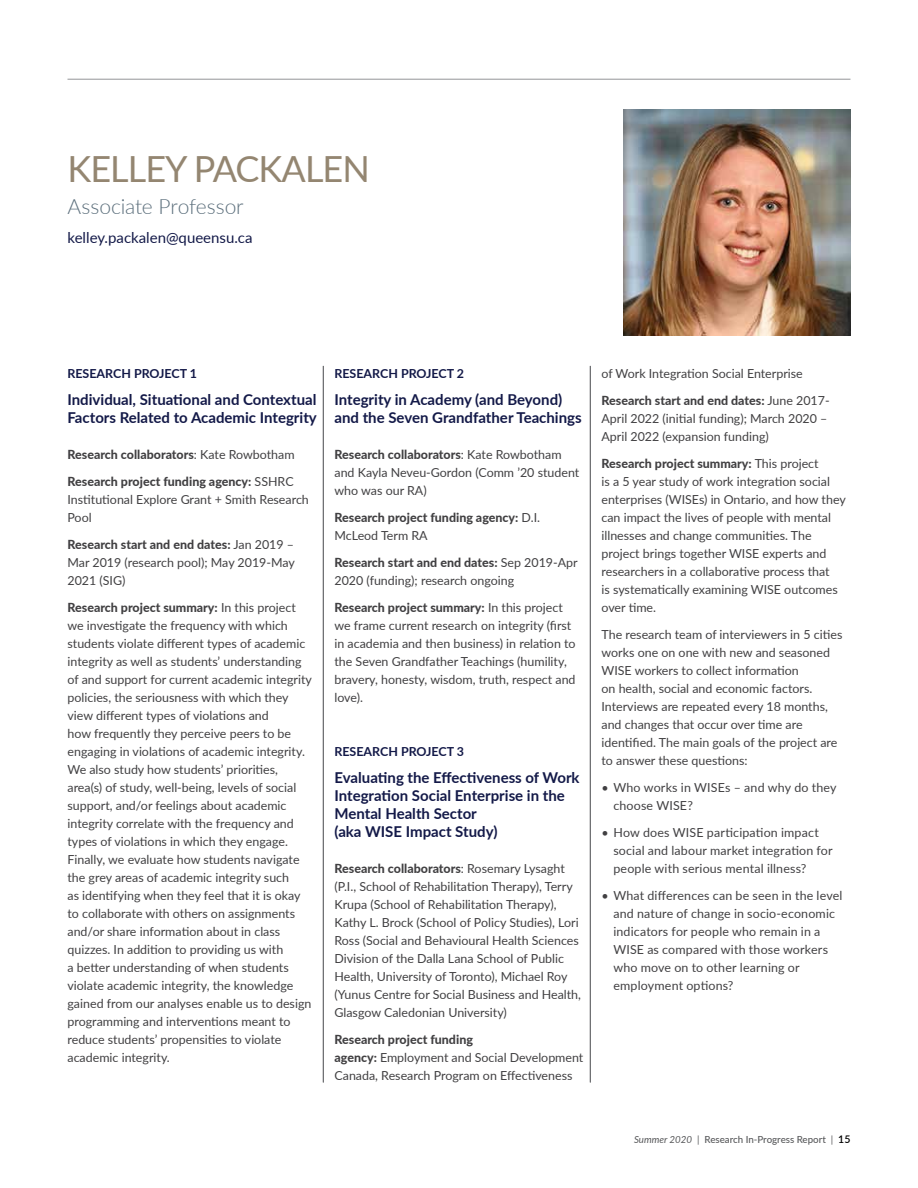
<style>
.page{position:relative;width:918px;height:1188px;background:#fff}
.page>*{position:absolute;margin:0;border:0;box-sizing:border-box;transform-origin:0 0}
.t1{font:36px "Lato";letter-spacing:-.025em;color:#948671}
.t2{font:300 21px "Lato";letter-spacing:-.005em;color:#5c6f7c}
.t3{font:700 15px/18px "Lato";color:#131948}
.t4{font:15px "Lato";color:#131948}
.t5{font:12.45px/18px "Lato";color:#414042}
.t6{font:800 12.45px/27px "Lato";color:#414042}
.t7{font:700 12.45px "Lato";color:#131948}
.t8{font:500 9.75px "Lato";color:#58595b}
.s1{font-weight:400}
.s2{font-weight:800}
.s3{font-weight:400;font-style:italic}
.s4{font-weight:600;font-size:10.5px;color:#000}
</style>
<div class="page">
<hr style="left:68px;top:79px;width:783px;height:1px;background:#939598">
<hr style="left:323px;top:366px;width:1px;height:716px;background:#6d6e71">
<hr style="left:590px;top:366px;width:1px;height:716px;background:#6d6e71">
<img style="left:624px;top:109px;width:226px;height:227px">
<h1 class="t1" style="left:68px;top:143px;width:304px">KELLEY PACKALEN</h1>
<h2 class="t2" style="left:68px;top:192px;width:178px">Associate Professor</h2>
<p class="t4" style="left:68px;top:227px;width:187px">kelley.packalen@queensu.ca</p>
<p class="t7" style="left:68px;top:364px;width:131px">RESEARCH PROJECT 1</p>
<p class="t3" style="left:68px;top:390px;width:251px">Individual, Situational and Contextual<br>Factors Related to Academic Integrity</p>
<p class="t6" style="left:68px;top:440px;width:229px">Research collaborators<span class="s1">: Kate Rowbotham<br></span>Research project funding agency: <span class="s1">SSHRC</span></p>
<p class="t5" style="left:68px;top:490px;width:243px">Institutional Explore Grant + Smith Research<br>Pool</p>
<p class="t5" style="left:68px;top:535px;width:229px;text-align:justify"><span class="s2">Research start and end dates:</span> Jan 2019 – Mar 2019 (research pool); May 2019-May 2021 (SIG)</p>
<p class="t5" style="left:68px;top:598px;width:246px"><span class="s2">Research project summary:</span> In this project we investigate the frequency with which students violate different types of academic integrity as well as students’ understanding of and support for current academic integrity policies, the seriousness with which they view different types of violations and<br>how frequently they perceive peers to be engaging in violations of academic integrity.<br>We also study how students’ priorities, area(s) of study, well-being, levels of social support, and/or feelings about academic integrity correlate with the frequency and types of violations in which they engage.<br>Finally, we evaluate how students navigate the grey areas of academic integrity such<br>as identifying when they feel that it is okay to collaborate with others on assignments and/or share information about in class quizzes. In addition to providing us with<br>a better understanding of when students violate academic integrity, the knowledge gained from our analyses enable us to design programming and interventions meant to reduce students’ propensities to violate academic integrity.</p>
<p class="t7" style="left:334px;top:364px;width:131px">RESEARCH PROJECT 2</p>
<p class="t3" style="left:334px;top:390px;width:249px">Integrity in Academy (and Beyond) and the Seven Grandfather Teachings</p>
<p class="t5" style="left:334px;top:445px;width:246px"><span class="s2">Research collaborators</span>: Kate Rowbotham and Kayla Neveu-Gordon (Comm ’20 student who was our RA)</p>
<p class="t6" style="left:334px;top:508px;width:207px;line-height:18px">Research project funding agency: <span class="s1">D.I.<br>McLeod Term RA</span></p>
<p class="t5" style="left:334px;top:553px;width:245px"><span class="s2">Research start and end dates:</span> Sep 2019-Apr<br>2020 (funding); research ongoing</p>
<p class="t5" style="left:334px;top:598px;width:243px"><span class="s2">Research project summary:</span> In this project we frame current research on integrity (first in academia and then business) in relation to the Seven Grandfather Teachings (humility, bravery, honesty, wisdom, truth, respect and love).</p>
<p class="t7" style="left:334px;top:742px;width:131px">RESEARCH PROJECT 3</p>
<p class="t3" style="left:334px;top:768px;width:247px">Evaluating the Effectiveness of Work<br>Integration Social Enterprise in the<br>Mental Health Sector<br>(aka WISE Impact Study)</p>
<p class="t5" style="left:334px;top:859px;width:248px"><span class="s2">Research collaborators</span>: Rosemary Lysaght (P.I., School of Rehabilitation Therapy), Terry Krupa (School of Rehabilitation Therapy), Kathy L. Brock (School of Policy Studies), Lori Ross (Social and Behavioural Health Sciences Division of the Dalla Lana School of Public Health, University of Toronto), Michael Roy (Yunus Centre for Social Business and Health, Glasgow Caledonian University)</p>
<p class="t5" style="left:334px;top:1030px;width:250px"><span class="s2">Research project funding<br>agency:</span> Employment and Social Development<br>Canada, Research Program on Effectiveness</p>
<p class="t5" style="left:602px;top:359px;width:230px;line-height:27px">of Work Integration Social Enterprise<br><span class="s2">Research start and end dates:</span> June 2017-</p>
<p class="t5" style="left:602px;top:409px;width:227px">April 2022 (initial funding); March 2020 –<br>April 2022 (expansion funding)</p>
<p class="t5" style="left:602px;top:454px;width:246px"><span class="s2">Research project summary:</span> This project<br>is a 5 year study of work integration social enterprises (WISEs) in Ontario, and how they can impact the lives of people with mental illnesses and change communities. The project brings together WISE experts and researchers in a collaborative process that<br>is systematically examining WISE outcomes over time.</p>
<p class="t5" style="left:602px;top:625px;width:242px">The research team of interviewers in 5 cities works one on one with new and seasoned WISE workers to collect information<br>on health, social and economic factors.<br>Interviews are repeated every 18 months, and changes that occur over time are identified. The main goals of the project are to answer these questions:</p>
<p class="t5" style="left:613px;top:778px;width:225px;text-indent:-12px">• Who works in WISEs – and why do they choose WISE?</p>
<p class="t5" style="left:613px;top:823px;width:221px;text-indent:-12px">• How does WISE participation impact social and labour market integration for people with serious mental illness?</p>
<p class="t5" style="left:613px;top:886px;width:231px;text-indent:-12px">• What differences can be seen in the level and nature of change in socio-economic indicators for people who remain in a WISE as compared with those workers who move on to other learning or employment options?</p>
<p class="t8" style="left:634px;top:1132px;width:218px"><span class="s3">Summer 2020</span> <span class="s1">|</span> Research In-Progress Report <span class="s1">|</span> <span class="s4">15</span></p>
</div>
